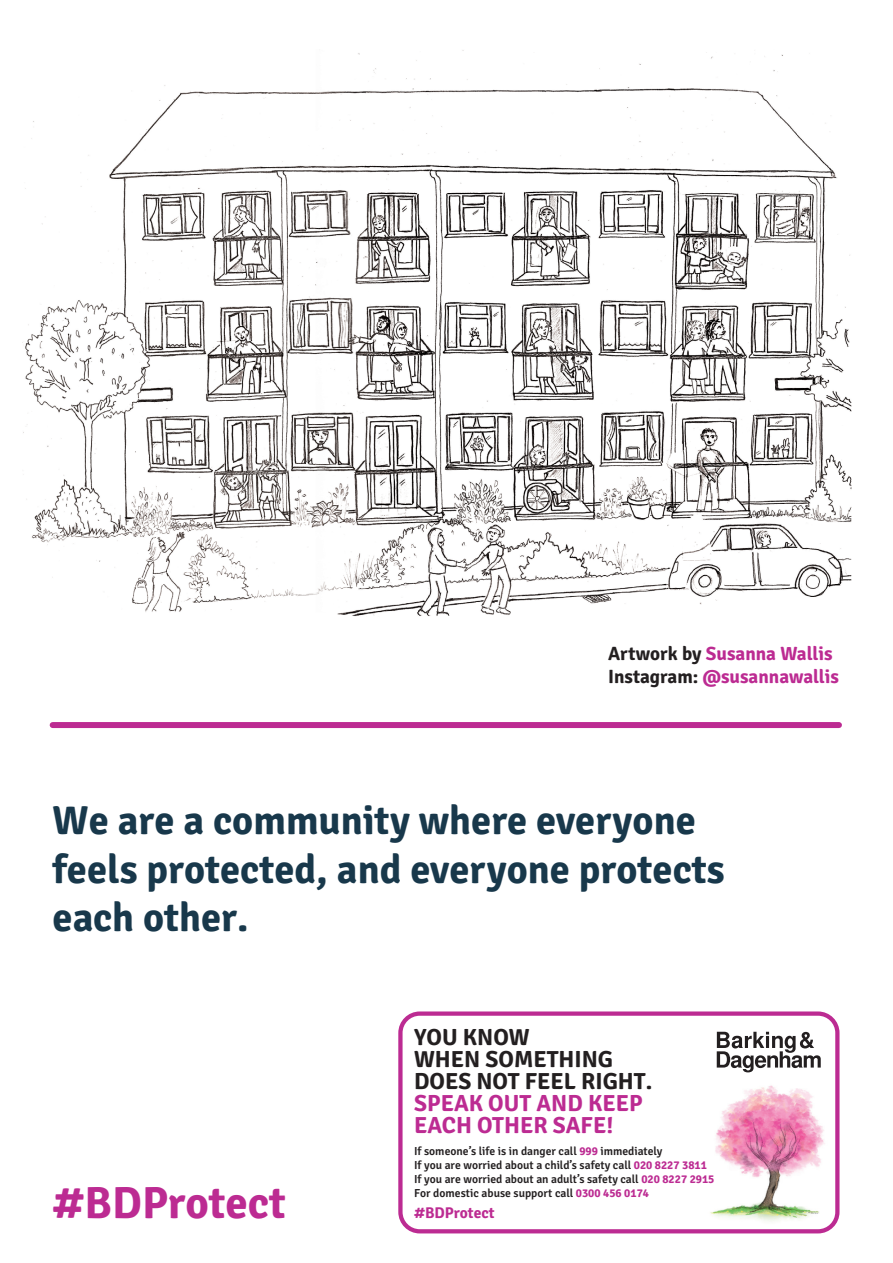
<style>
.page{position:relative;width:893px;height:1263px;background:#fff}
.page>*{position:absolute;margin:0;border:0;box-sizing:border-box;transform-origin:0 0}
.t1{font:700 45px "Signika Negative";color:#bc2b92}
.t2{font:700 40.5px "Signika Negative";color:#18384b}
.t3{font:700 23.25px/22px "Signika Negative";color:#231f20}
.t4{font:700 19.2px "Signika Negative";color:#bc2b92}
.t5{font:700 15.6px "Signika Negative";color:#bc2b92}
.t6{font:600 11.7px/14px "Signika Negative";color:#231f20}
.s1{color:#231f20}
.s2{color:#bc2b92}
.s3{font-weight:700;color:#bc2b92}
</style>
<div class="page">
<img style="left:22px;top:50px;width:830px;height:566px">
<div style="left:398px;top:1011px;width:441px;height:222px;border:4px solid #bc2b92;border-radius:19px"></div>
<svg style="left:407px;top:1018px;width:424px;height:206px"></svg>
<div style="left:53px;top:722px;width:786px;height:6px;background:#bc2b92"></div>
<p class="t4" style="left:608px;top:642px;width:226px"><span class="s1">Artwork by</span> Susanna Wallis</p>
<p class="t4" style="left:608px;top:665px;width:232px"><span class="s1">Instagram:</span> @susannawallis</p>
<p class="t2" style="left:53px;top:796px;width:645px">We are a community where everyone</p>
<p class="t2" style="left:53px;top:845px;width:674px">feels protected, and everyone protects</p>
<p class="t2" style="left:53px;top:893px;width:197px">each other.</p>
<p class="t1" style="left:53px;top:1175px;width:235px">#BDProtect</p>
<p class="t3" style="left:414px;top:1027px;width:240px">YOU KNOW<br>WHEN SOMETHING<br>DOES NOT FEEL RIGHT.<br><span class="s2">SPEAK OUT AND KEEP<br>EACH OTHER SAFE!</span></p>
<p class="t6" style="left:414px;top:1144px;width:302px">If someone’s life is in danger call <span class="s3">999</span> immediately<br>If you are worried about a child’s safety call <span class="s3">020 8227 3811<br></span>If you are worried about an adult’s safety call <span class="s3">020 8227 2915<br></span>For domestic abuse support call <span class="s3">0300 456 0174</span></p>
<p class="t5" style="left:414px;top:1203px;width:82px">#BDProtect</p>
</div>
